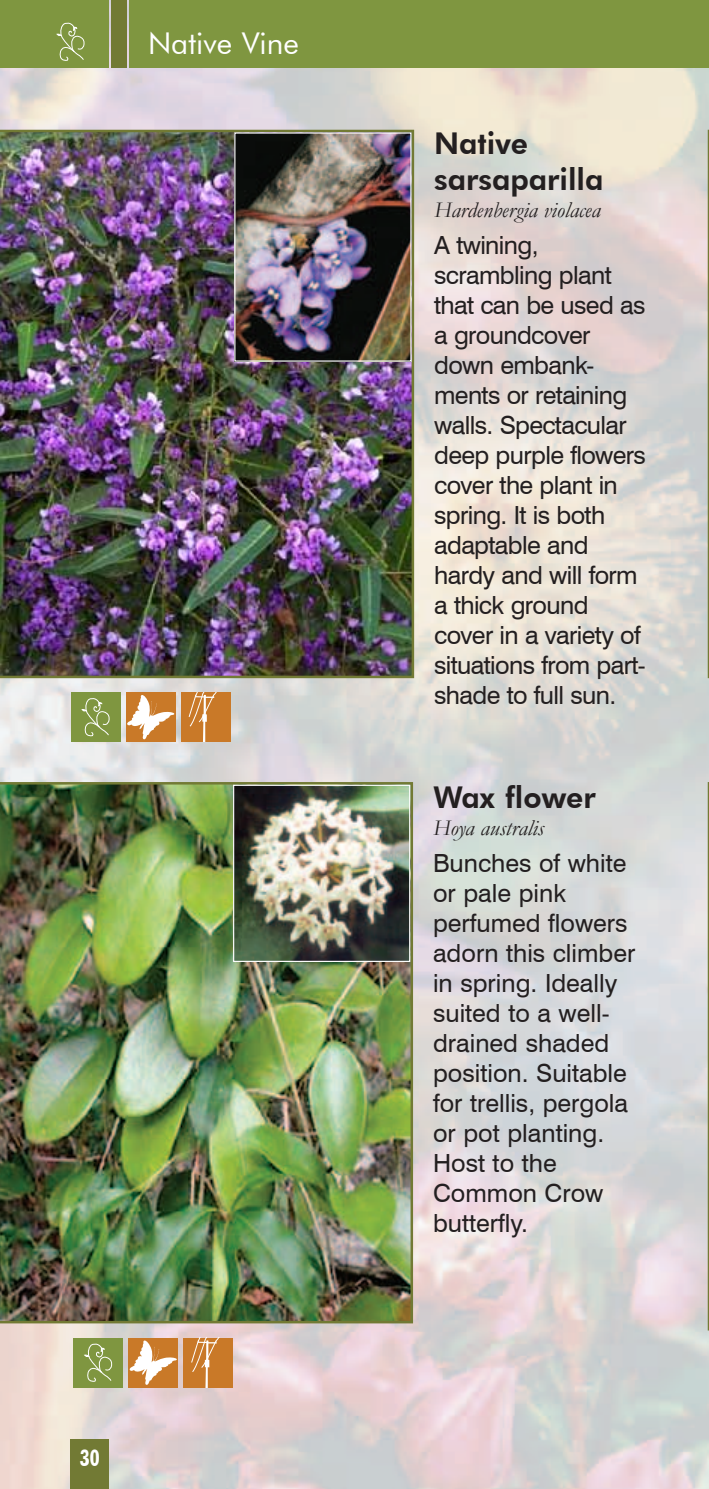
<style>
.page{position:relative;width:709px;height:1489px;background:#fff}
.page>*{position:absolute;margin:0;border:0;box-sizing:border-box;transform-origin:0 0}
.t1{font:800 30px/36px "Futura BT";color:#231f20}
.t2{font:30px "Futura BT";color:#fff}
.t3{font:25px/30px "Swiss 721 BT";letter-spacing:-.025em;color:#231f20}
.t4{font:25px/30px "Swiss 721 BT";color:#231f20}
.t5{font:italic 22.5px "Garamond";color:#231f20}
.t6{font:700 condensed 22.5px "Futura BT";color:#fff}
</style>
<div class="page">
<img style="left:0;top:0;width:708px;height:1488px">
<div style="left:111px;top:0;width:16px;height:68px;background:#727a34"></div>
<div style="left:71px;top:1439px;width:38px;height:49px;background:#727a34"></div>
<div style="left:130px;top:0;width:579px;height:68px;background:#7f9640"></div>
<div style="left:0;top:0;width:109px;height:68px;background:#7f9640"></div>
<svg style="left:56px;top:22px;width:29px;height:39px"></svg>
<hr style="left:708px;top:0;width:1px;height:1488px;background:#fff">
<img style="left:0;top:782px;width:413px;height:541px">
<img style="left:235px;top:786px;width:173px;height:173px">
<div style="left:233px;top:784px;width:177px;height:177px;border:1px solid #fff"></div>
<div style="left:73px;top:1337px;width:50px;height:50px;background:#7f9640"></div>
<svg style="left:84px;top:1343px;width:29px;height:39px"></svg>
<div style="left:128px;top:1337px;width:50px;height:50px;background:#c97928"></div>
<svg style="left:129px;top:1340px;width:48px;height:45px"></svg>
<div style="left:183px;top:1337px;width:50px;height:50px;background:#c97928"></div>
<svg style="left:191px;top:1337px;width:36px;height:50px"></svg>
<img style="left:0;top:130px;width:414px;height:548px">
<img style="left:236px;top:134px;width:173px;height:225px">
<div style="left:234px;top:132px;width:177px;height:229px;border:1px solid #fff"></div>
<div style="left:71px;top:692px;width:49px;height:50px;background:#7f9640"></div>
<svg style="left:81px;top:698px;width:29px;height:38px"></svg>
<div style="left:126px;top:692px;width:49px;height:50px;background:#c97928"></div>
<svg style="left:127px;top:695px;width:48px;height:44px"></svg>
<div style="left:181px;top:692px;width:49px;height:50px;background:#c97928"></div>
<svg style="left:188px;top:692px;width:29px;height:50px"></svg>
<svg style="left:707px;top:782px;width:2px;height:548px"></svg>
<svg style="left:707px;top:130px;width:2px;height:548px"></svg>
<p class="t2" style="left:148px;top:25px;width:152px">Native Vine</p>
<p class="t6" style="left:80px;top:1444px;width:21px">30</p>
<p class="t1" style="left:434px;top:125px;width:171px">Native sarsaparilla</p>
<p class="t5" style="left:434px;top:194px;width:168px">Hardenbergia violacea</p>
<p class="t3" style="left:434px;top:229px;width:213px">A twining, scrambling plant that can be used as a groundcover down embank&shy;ments or retaining walls. Spectacular deep purple flowers cover the plant in spring. It is both adaptable and hardy and will form a thick ground cover in a variety of situations from part&shy;shade to full sun.</p>
<p class="t1" style="left:433px;top:778px;width:164px">Wax flower</p>
<p class="t5" style="left:433px;top:812px;width:113px">Hoya australis</p>
<p class="t4" style="left:433px;top:847px;width:204px">Bunches of white or pale pink perfumed flowers adorn this climber in spring. Ideally suited to a well&shy;drained shaded position. Suitable for trellis, pergola or pot planting.<br>Host to the<br>Common Crow butterfly.</p>
</div>
